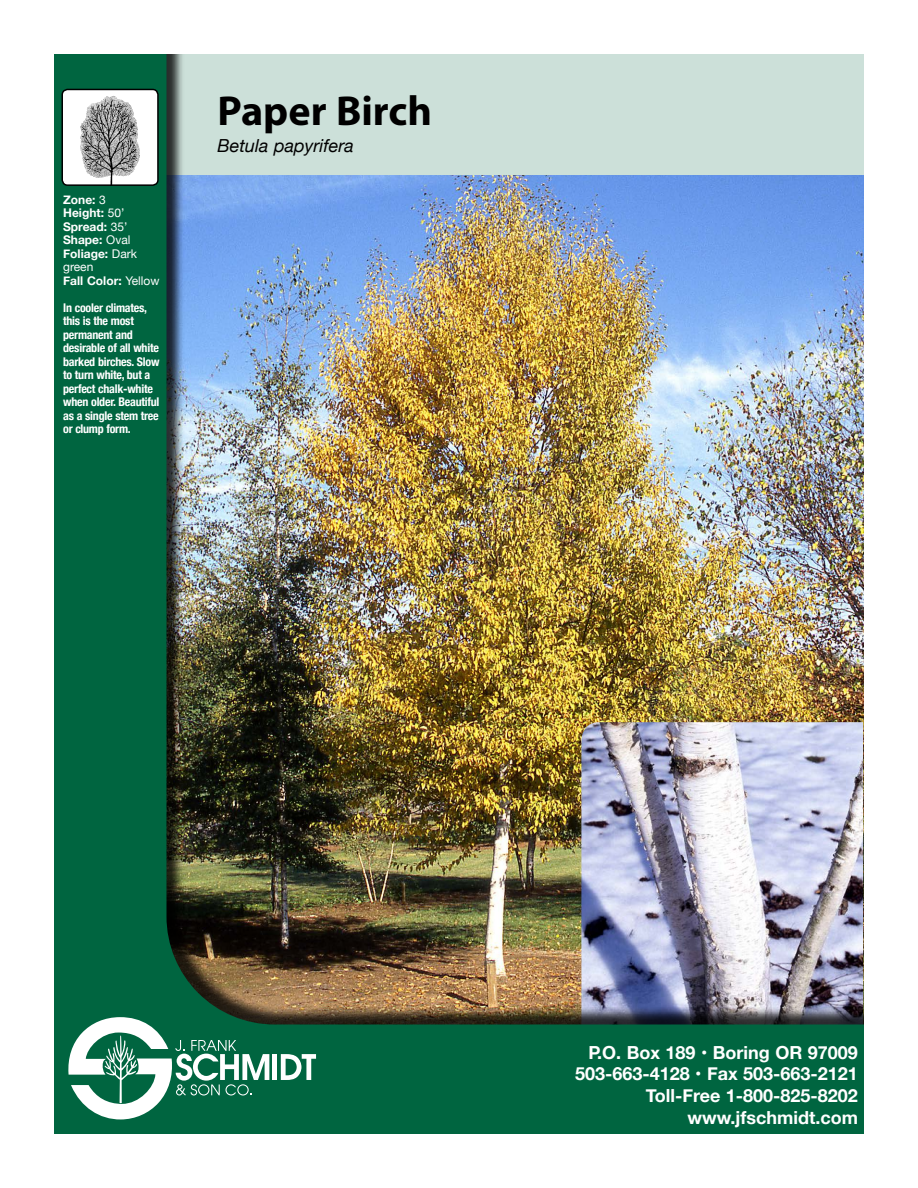
<style>
.page{position:relative;width:918px;height:1188px;background:#fff}
.page>*{position:absolute;margin:0;border:0;box-sizing:border-box;transform-origin:0 0}
.t1{font:700 42px "Myriad Pro";color:#000}
.t2{font:700 18px/21.6px "Helvetica Neue";color:#fff;text-align:right}
.t3{font:italic 18px "Helvetica Neue";color:#000}
.t4{font:700 condensed 12px/13.5px "Helvetica Neue";letter-spacing:-.02em;color:#fff}
.t5{font:700 12px/13.5px "Helvetica Neue";color:#fff}
.s1{font-weight:400}
</style>
<div class="page">
<img style="left:54px;top:54px;width:810px;height:1080px">
<svg style="left:68px;top:1017px;width:201px;height:103px"></svg>
<div style="left:272px;top:1054px;width:5px;height:26px;background:#fff"></div>
<svg style="left:281px;top:1054px;width:35px;height:26px"></svg>
<div style="left:62px;top:89px;width:96px;height:96px;background:#fff;border-radius:5px"></div>
<img style="left:80px;top:96px;width:60px;height:87px">
<div style="left:61px;top:89px;width:98px;height:97px;border:2px solid #000;border-radius:5px"></div>
<p class="t5" style="left:63px;top:193px;width:98px">Zone: <span class="s1">3<br></span>Height: <span class="s1">50’<br></span>Spread: <span class="s1">35’<br></span>Shape: <span class="s1">Oval<br></span>Foliage: <span class="s1">Dark green<br></span>Fall Color: <span class="s1">Yellow</span></p>
<p class="t4" style="left:63px;top:300px;width:98px">In cooler climates, this is the most permanent and desirable of all white barked birches. Slow to turn white, but a perfect chalk-white when older. Beautiful as a single stem tree or clump form.</p>
<h1 class="t1" style="left:218px;top:84px;width:216px">Paper Birch</h1>
<h2 class="t3" style="left:218px;top:133px;width:138px">Betula papyrifera</h2>
<h2 class="t2" style="left:575px;top:1042px;width:284px">P.O. Box 189 • Boring OR 97009<br>503-663-4128 • Fax 503-663-2121<br>Toll-Free 1-800-825-8202 www.jfschmidt.com</h2>
</div>
